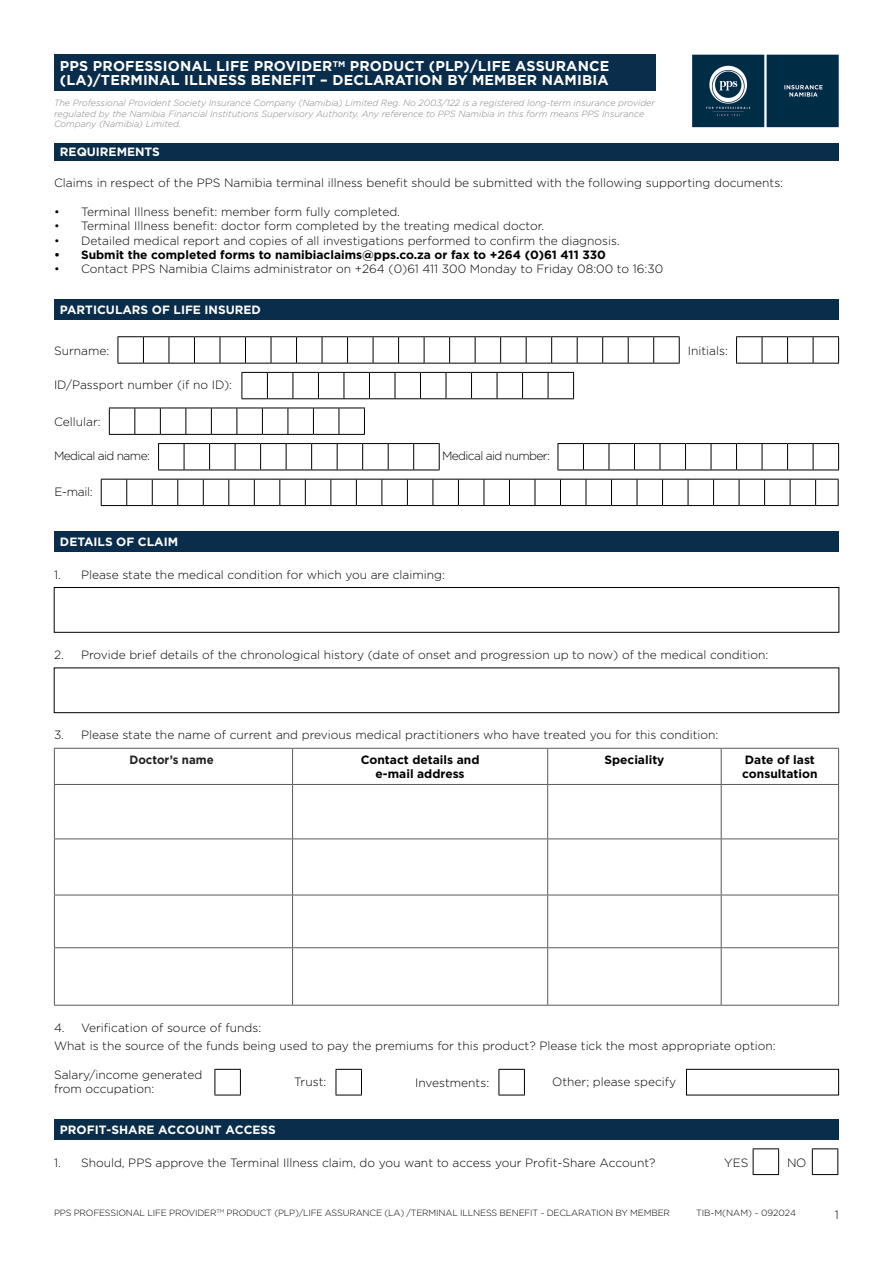
<style>
.page{position:relative;width:893px;height:1263px;background:#fff}
.page>*{position:absolute;margin:0;border:0;box-sizing:border-box;transform-origin:0 0}
.t1{font:700 14.25px/13.5px "Gotham";letter-spacing:.01em;color:#fff}
.t2{font:300 12px/14.4px "Gotham";color:#000}
.t3{font:700 12px/14.4px "Gotham";color:#000;text-align:center}
.t4{font:700 12px "Gotham";color:#fff}
.t5{font:300 12px "Gotham";letter-spacing:-.05em;color:#000}
.t6{font:700 12px "Gotham";color:#231f20;scale:.95 1}
.t7{font:italic 300 9px/10.8px "Gotham";color:#888580}
.t8{font:300 9px "Gotham";letter-spacing:-.02em;color:#000}
.t9{font:300 9px "Gotham";color:#000}
</style>
<div class="page">
<div style="left:54px;top:299px;width:785px;height:21px;background:#092d4b"></div>
<div style="left:54px;top:531px;width:785px;height:21px;background:#092d4b"></div>
<div style="left:54px;top:1119px;width:785px;height:21px;background:#092d4b"></div>
<div style="left:54px;top:143px;width:785px;height:18px;background:#092d4b"></div>
<div style="left:54px;top:587px;width:785px;height:46px;border:1px solid #000"></div>
<div style="left:54px;top:667px;width:785px;height:46px;border:1px solid #000"></div>
<hr style="left:54px;top:748px;width:239px;height:1px;background:#58595b">
<hr style="left:54px;top:749px;width:1px;height:35px;background:#58595b">
<hr style="left:293px;top:748px;width:255px;height:1px;background:#58595b">
<hr style="left:292px;top:749px;width:1px;height:35px;background:#58595b">
<hr style="left:548px;top:748px;width:173px;height:1px;background:#58595b">
<hr style="left:547px;top:749px;width:1px;height:35px;background:#58595b">
<hr style="left:721px;top:748px;width:118px;height:1px;background:#58595b">
<hr style="left:721px;top:749px;width:1px;height:35px;background:#58595b">
<hr style="left:838px;top:749px;width:1px;height:35px;background:#58595b">
<hr style="left:54px;top:784px;width:239px;height:1px;background:#58595b">
<hr style="left:54px;top:785px;width:1px;height:53px;background:#58595b">
<hr style="left:293px;top:784px;width:255px;height:1px;background:#58595b">
<hr style="left:292px;top:785px;width:1px;height:53px;background:#58595b">
<hr style="left:548px;top:784px;width:173px;height:1px;background:#58595b">
<hr style="left:547px;top:785px;width:1px;height:53px;background:#58595b">
<hr style="left:721px;top:784px;width:118px;height:1px;background:#58595b">
<hr style="left:721px;top:785px;width:1px;height:53px;background:#58595b">
<hr style="left:838px;top:785px;width:1px;height:53px;background:#58595b">
<hr style="left:54px;top:838px;width:239px;height:1px;background:#58595b">
<hr style="left:54px;top:839px;width:1px;height:56px;background:#58595b">
<hr style="left:293px;top:838px;width:255px;height:1px;background:#58595b">
<hr style="left:292px;top:839px;width:1px;height:56px;background:#58595b">
<hr style="left:548px;top:838px;width:173px;height:1px;background:#58595b">
<hr style="left:547px;top:839px;width:1px;height:56px;background:#58595b">
<hr style="left:721px;top:838px;width:118px;height:1px;background:#58595b">
<hr style="left:721px;top:839px;width:1px;height:56px;background:#58595b">
<hr style="left:838px;top:839px;width:1px;height:56px;background:#58595b">
<hr style="left:54px;top:895px;width:239px;height:1px;background:#58595b">
<hr style="left:54px;top:895px;width:1px;height:52px;background:#58595b">
<hr style="left:293px;top:895px;width:255px;height:1px;background:#58595b">
<hr style="left:292px;top:895px;width:1px;height:52px;background:#58595b">
<hr style="left:548px;top:895px;width:173px;height:1px;background:#58595b">
<hr style="left:547px;top:895px;width:1px;height:52px;background:#58595b">
<hr style="left:721px;top:895px;width:118px;height:1px;background:#58595b">
<hr style="left:721px;top:895px;width:1px;height:52px;background:#58595b">
<hr style="left:838px;top:895px;width:1px;height:52px;background:#58595b">
<hr style="left:54px;top:947px;width:239px;height:1px;background:#58595b">
<hr style="left:54px;top:948px;width:1px;height:57px;background:#58595b">
<hr style="left:293px;top:947px;width:255px;height:1px;background:#58595b">
<hr style="left:292px;top:948px;width:1px;height:57px;background:#58595b">
<hr style="left:548px;top:947px;width:173px;height:1px;background:#58595b">
<hr style="left:547px;top:948px;width:1px;height:57px;background:#58595b">
<hr style="left:721px;top:947px;width:118px;height:1px;background:#58595b">
<hr style="left:721px;top:948px;width:1px;height:57px;background:#58595b">
<hr style="left:838px;top:948px;width:1px;height:57px;background:#58595b">
<hr style="left:54px;top:1005px;width:239px;height:1px;background:#58595b">
<hr style="left:293px;top:1005px;width:255px;height:1px;background:#58595b">
<hr style="left:548px;top:1005px;width:173px;height:1px;background:#58595b">
<hr style="left:721px;top:1005px;width:118px;height:1px;background:#58595b">
<div style="left:54px;top:54px;width:601px;height:37px;background:#092d4b"></div>
<svg style="left:118px;top:336px;width:562px;height:28px"></svg>
<svg style="left:736px;top:336px;width:103px;height:28px"></svg>
<svg style="left:101px;top:479px;width:738px;height:27px"></svg>
<svg style="left:109px;top:408px;width:256px;height:27px"></svg>
<svg style="left:242px;top:372px;width:332px;height:27px"></svg>
<svg style="left:158px;top:443px;width:282px;height:28px"></svg>
<svg style="left:558px;top:443px;width:281px;height:28px"></svg>
<img style="left:692px;top:54px;width:147px;height:73px">
<svg style="left:215px;top:1069px;width:26px;height:27px"></svg>
<svg style="left:499px;top:1069px;width:26px;height:27px"></svg>
<svg style="left:336px;top:1069px;width:26px;height:27px"></svg>
<div style="left:686px;top:1069px;width:153px;height:26px;border:1px solid #000"></div>
<svg style="left:812px;top:1148px;width:26px;height:27px"></svg>
<svg style="left:753px;top:1148px;width:26px;height:27px"></svg>
<p class="t1" style="left:60px;top:60px;width:551px">PPS PROFESSIONAL LIFE PROVIDER<sup>TM</sup> PRODUCT (PLP)/LIFE ASSURANCE (LA)/TERMINAL ILLNESS BENEFIT – DECLARATION BY MEMBER NAMIBIA</p>
<p class="t7" style="left:54px;top:97px;width:602px">The Professional Provident Society Insurance Company (Namibia) Limited Reg. No 2003/122 is a registered long-term insurance provider regulated by the Namibia Financial Institutions Supervisory Authority. Any reference to PPS Namibia in this form means PPS Insurance<br>Company (Namibia) Limited.</p>
<p class="t4" style="left:60px;top:144px;width:101px">REQUIREMENTS</p>
<p class="t2" style="left:54px;top:175px;width:731px">Claims in respect of the PPS Namibia terminal illness benefit should be submitted with the following supporting documents:</p>
<p class="t2" style="left:54px;top:204px;width:348px">• Terminal Illness benefit: member form fully completed.</p>
<p class="t2" style="left:54px;top:218px;width:492px">• Terminal Illness benefit: doctor form completed by the treating medical doctor.</p>
<p class="t2" style="left:54px;top:233px;width:567px">• Detailed medical report and copies of all investigations performed to confirm the diagnosis.</p>
<p class="t3" style="left:54px;top:247px;width:553px">• Submit the completed forms to namibiaclaims@pps.co.za or fax to +264 (0)61 411 330</p>
<p class="t2" style="left:54px;top:262px;width:611px">• Contact PPS Namibia Claims administrator on +264 (0)61 411 300 Monday to Friday 08:00 to 16:30</p>
<p class="t4" style="left:60px;top:301px;width:202px">PARTICULARS OF LIFE INSURED</p>
<p class="t2" style="left:54px;top:343px;width:57px">Surname:</p>
<p class="t2" style="left:688px;top:343px;width:42px">Initials:</p>
<p class="t2" style="left:54px;top:377px;width:180px">ID/Passport number (if no ID):</p>
<p class="t2" style="left:54px;top:415px;width:48px">Cellular:</p>
<p class="t5" style="left:54px;top:448px;width:97px">Medical aid name:</p>
<p class="t5" style="left:442px;top:448px;width:109px">Medical aid number:</p>
<p class="t2" style="left:54px;top:484px;width:40px">E-mail:</p>
<p class="t4" style="left:60px;top:534px;width:120px">DETAILS OF CLAIM</p>
<p class="t2" style="left:54px;top:567px;width:392px">1. Please state the medical condition for which you are claiming:</p>
<p class="t2" style="left:54px;top:647px;width:716px">2. Provide brief details of the chronological history (date of onset and progression up to now) of the medical condition:</p>
<p class="t2" style="left:54px;top:728px;width:666px">3. Please state the name of current and previous medical practitioners who have treated you for this condition:</p>
<p class="t6" style="left:129px;top:752px;width:90px">Doctor’s name</p>
<p class="t3" style="left:361px;top:752px;width:120px">Contact details and e-mail address</p>
<p class="t3" style="left:604px;top:752px;width:62px">Speciality</p>
<p class="t3" style="left:742px;top:752px;width:77px;text-align:left">Date of last consultation</p>
<p class="t2" style="left:54px;top:1020px;width:209px">4. Verification of source of funds:</p>
<p class="t2" style="left:54px;top:1038px;width:723px">What is the source of the funds being used to pay the premiums for this product? Please tick the most appropriate option:</p>
<p class="t2" style="left:54px;top:1067px;width:150px">Salary/income generated from occupation:</p>
<p class="t2" style="left:294px;top:1074px;width:34px">Trust:</p>
<p class="t2" style="left:415px;top:1075px;width:76px">Investments:</p>
<p class="t2" style="left:552px;top:1074px;width:126px">Other; please specify</p>
<p class="t4" style="left:60px;top:1122px;width:217px">PROFIT-SHARE ACCOUNT ACCESS</p>
<p class="t2" style="left:54px;top:1155px;width:603px">1. Should, PPS approve the Terminal Illness claim, do you want to access your Profit-Share Account?</p>
<p class="t2" style="left:724px;top:1155px;width:26px">YES</p>
<p class="t2" style="left:787px;top:1155px;width:21px">NO</p>
<p class="t8" style="left:54px;top:1207px;width:618px">PPS PROFESSIONAL LIFE PROVIDER<sup>TM</sup> PRODUCT (PLP)/LIFE ASSURANCE (LA) /TERMINAL ILLNESS BENEFIT - DECLARATION BY MEMBER</p>
<p class="t9" style="left:696px;top:1207px;width:102px">TIB-M(NAM) - 092024</p>
<p class="t2" style="left:835px;top:1207px;width:6px">1</p>
</div>
